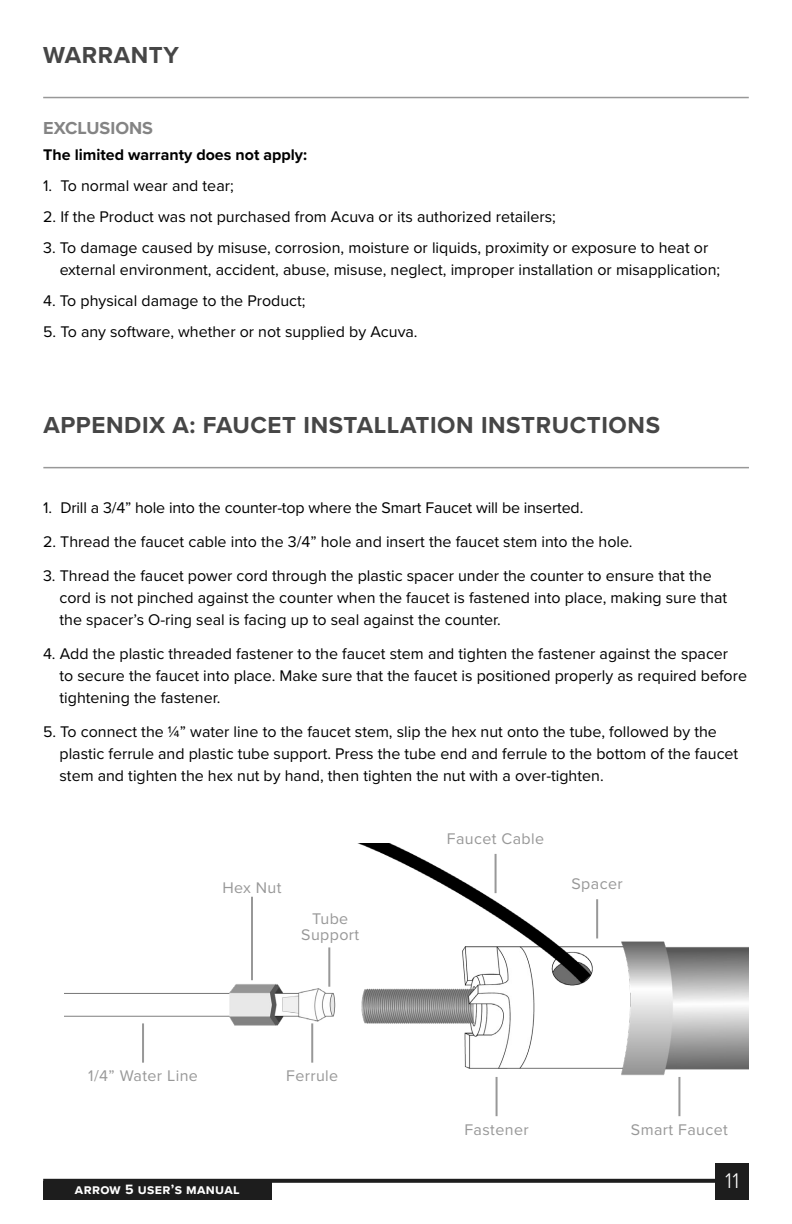
<style>
.page{position:relative;width:792px;height:1224px;background:#fff}
.page>*{position:absolute;margin:0;border:0;box-sizing:border-box;transform-origin:0 0}
.t1{font:700 24px "Proxima Nova";letter-spacing:.025em;color:#464646}
.t2{font:300 22px "Proxima Nova";color:#fff}
.t3{font:700 18px "Proxima Nova";color:#848484}
.t4{font:16px/22px "Proxima Nova";color:#000}
.t5{font:16px/16px "Proxima Nova";letter-spacing:.025em;color:#989898;text-align:center}
.t6{font:700 16px "Proxima Nova";color:#000}
.t7{font:700 14px "Proxima Nova";letter-spacing:.025em;color:#fff}
</style>
<div class="page">
<svg style="left:43px;top:1179px;width:673px;height:4px;background:#252525"></svg>
<div style="left:716px;top:1163px;width:33px;height:36px;background:#1d1d1d"></div>
<div style="left:43px;top:1181px;width:229px;height:18px;background:#1d1d1d"></div>
<hr style="left:43px;top:97px;width:706px;height:1px;background:#989898">
<hr style="left:43px;top:467px;width:706px;height:1px;background:#989898">
<img style="left:65px;top:843px;width:684px;height:258px">
<hr style="left:251px;top:897px;width:2px;height:83px;background:#989898">
<hr style="left:311px;top:1023px;width:2px;height:40px;background:#989898">
<hr style="left:142px;top:1023px;width:2px;height:40px;background:#989898">
<hr style="left:496px;top:1077px;width:2px;height:39px;background:#989898">
<hr style="left:678px;top:1077px;width:2px;height:39px;background:#989898">
<hr style="left:596px;top:899px;width:2px;height:39px;background:#989898">
<hr style="left:495px;top:854px;width:2px;height:39px;background:#989898">
<hr style="left:328px;top:947px;width:2px;height:40px;background:#989898">
<h1 class="t1" style="left:43px;top:37px;width:137px">WARRANTY</h1>
<p class="t3" style="left:43px;top:114px;width:111px">EXCLUSIONS</p>
<p class="t6" style="left:43px;top:142px;width:265px">The limited warranty does not apply:</p>
<p class="t4" style="left:43px;top:174px;width:192px">1. To normal wear and tear;</p>
<p class="t4" style="left:43px;top:205px;width:514px">2. If the Product was not purchased from Acuva or its authorized retailers;</p>
<p class="t4" style="left:60px;top:236px;width:662px;text-indent:-17px">3. To damage caused by misuse, corrosion, moisture or liquids, proximity or exposure to heat or external environment, accident, abuse, misuse, neglect, improper installation or misapplication;</p>
<p class="t4" style="left:43px;top:289px;width:264px">4. To physical damage to the Product;</p>
<p class="t4" style="left:43px;top:320px;width:376px">5. To any software, whether or not supplied by Acuva.</p>
<h1 class="t1" style="left:43px;top:407px;width:618px">APPENDIX A: FAUCET INSTALLATION INSTRUCTIONS</h1>
<p class="t4" style="left:43px;top:496px;width:542px">1. Drill a 3/4” hole into the counter-top where the Smart Faucet will be inserted.</p>
<p class="t4" style="left:43px;top:530px;width:591px">2. Thread the faucet cable into the 3/4” hole and insert the faucet stem into the hole.</p>
<p class="t4" style="left:60px;top:564px;width:669px;text-indent:-17px">3. Thread the faucet power cord through the plastic spacer under the counter to ensure that the cord is not pinched against the counter when the faucet is fastened into place, making sure that the spacer’s O-ring seal is facing up to seal against the counter.</p>
<p class="t4" style="left:60px;top:642px;width:689px;text-indent:-17px">4. Add the plastic threaded fastener to the faucet stem and tighten the fastener against the spacer<br>to secure the faucet into place. Make sure that the faucet is positioned properly as required before tightening the fastener.</p>
<p class="t4" style="left:60px;top:720px;width:680px;text-indent:-17px">5. To connect the ¼” water line to the faucet stem, slip the hex nut onto the tube, followed by the plastic ferrule and plastic tube support. Press the tube end and ferrule to the bottom of the faucet stem and tighten the hex nut by hand, then tighten the nut with a over-tighten.</p>
<p class="t5" style="left:222px;top:879px;width:61px">Hex Nut</p>
<p class="t5" style="left:301px;top:910px;width:60px">Tube<br>Support</p>
<p class="t5" style="left:88px;top:1067px;width:111px">1/4” Water Line</p>
<p class="t5" style="left:286px;top:1067px;width:54px">Ferrule</p>
<p class="t7" style="left:75px;top:1179px;width:166px">Arrow 5 User’s Manual</p>
<p class="t5" style="left:447px;top:830px;width:99px">Faucet Cable</p>
<p class="t5" style="left:572px;top:875px;width:53px">Spacer</p>
<p class="t5" style="left:464px;top:1121px;width:66px">Fastener</p>
<p class="t5" style="left:631px;top:1121px;width:98px">Smart Faucet</p>
<h2 class="t2" style="left:725px;top:1164px;width:16px">11</h2>
</div>
